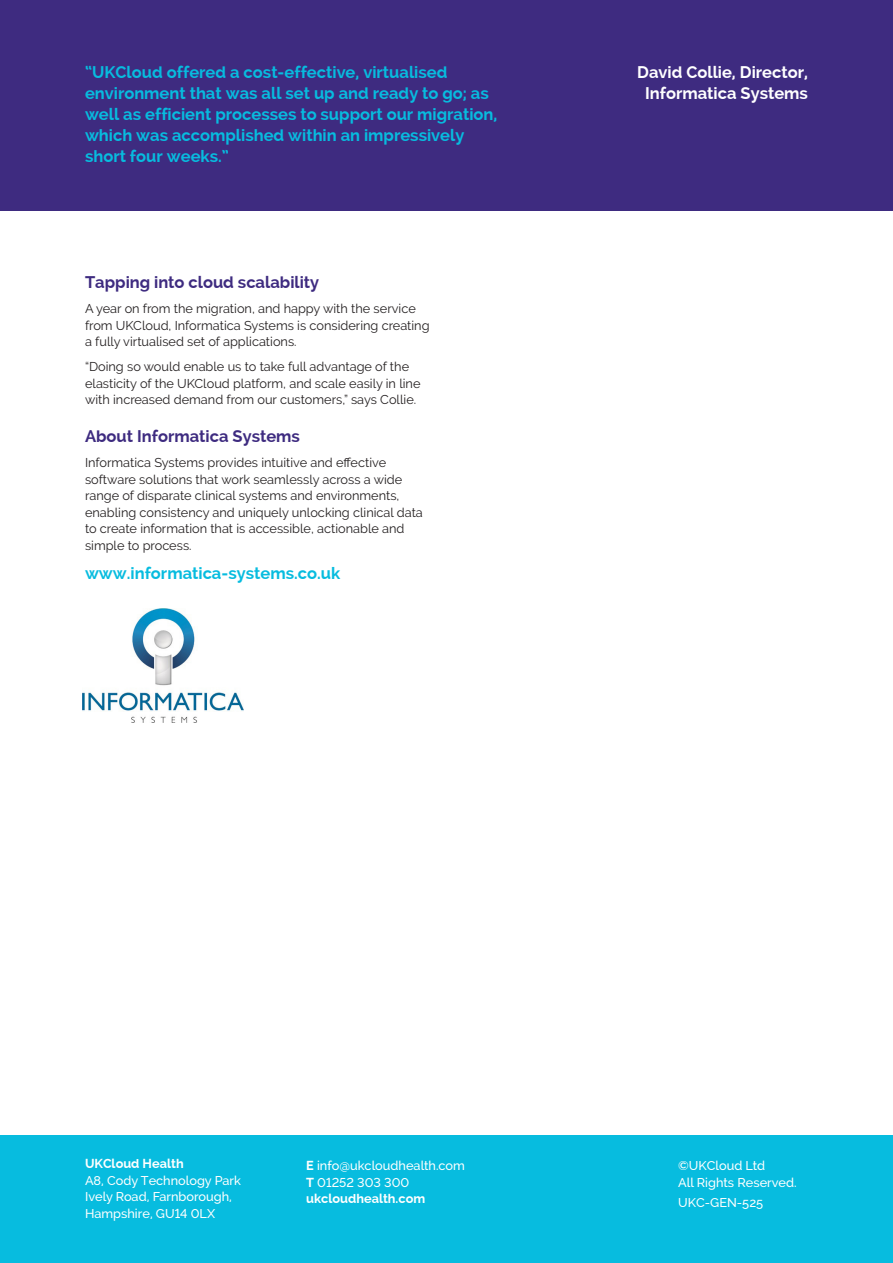
<style>
.page{position:relative;width:893px;height:1263px;background:#fff}
.page>*{position:absolute;margin:0;border:0;box-sizing:border-box;transform-origin:0 0}
.quote{font:700 16.5px/21px "Raleway";color:#07bcdf}
.Bold_text{font:700 16.5px "Raleway";color:#3e2b80}
.quote_name{font:700 16.5px/21px "Raleway";color:#fff;text-align:center}
.URL{font:700 16.5px "Raleway";color:#07bcdf}
.Body_text{font:12.75px/16.5px "Raleway";color:#231f20}
.address_text{font:500 12.75px/16.5px "Raleway";color:#fff}
.t1{font:700 12.75px "Raleway";color:#fff}
.s1{font-weight:700}
</style>
<div class="page">
<div style="left:0;top:0;width:893px;height:211px;background:#3e2b80"></div>
<div style="left:0;top:1135px;width:893px;height:128px;background:#07bcdf"></div>
<img style="left:82px;top:608px;width:161px;height:114px">
<p class="quote" style="left:85px;top:62px;width:414px">“UKCloud offered a cost-effective, virtualised environment that was all set up and ready to go; as well as efficient processes to support our migration, which was accomplished within an impressively short four weeks.”</p>
<p class="Bold_text" style="left:85px;top:273px;width:236px">Tapping into cloud scalability</p>
<p class="Body_text" style="left:85px;top:301px;width:346px">A year on from the migration, and happy with the service from UKCloud, Informatica Systems is considering creating a fully virtualised set of applications.</p>
<p class="Body_text" style="left:85px;top:359px;width:337px">“Doing so would enable us to take full advantage of the elasticity of the UKCloud platform, and scale easily in line with increased demand from our customers,” says Collie.</p>
<p class="Bold_text" style="left:85px;top:427px;width:216px">About Informatica Systems</p>
<p class="Body_text" style="left:85px;top:455px;width:339px">Informatica Systems provides intuitive and effective software solutions that work seamlessly across a wide range of disparate clinical systems and environments, enabling consistency and uniquely unlocking clinical data to create information that is accessible, actionable and simple to process.</p>
<p class="URL" style="left:85px;top:564px;width:257px">www.informatica-systems.co.uk</p>
<p class="quote_name" style="left:637px;top:62px;width:172px">David Collie, Director,<br>Informatica Systems</p>
<p class="t1" style="left:85px;top:1156px;width:100px">UKCloud Health</p>
<p class="address_text" style="left:85px;top:1172px;width:158px">A8, Cody Technology Park</p>
<p class="address_text" style="left:85px;top:1188px;width:148px">Ively Road, Farnborough,<br>Hampshire, GU14 0LX</p>
<p class="address_text" style="left:306px;top:1157px;width:160px"><span class="s1">E</span> info@ukcloudhealth.com</p>
<p class="address_text" style="left:306px;top:1174px;width:105px"><span class="s1">T</span> 01252 303 300</p>
<p class="t1" style="left:306px;top:1191px;width:121px">ukcloudhealth.com</p>
<p class="address_text" style="left:678px;top:1157px;width:120px">©UKCloud Ltd<br>All Rights Reserved.</p>
<p class="address_text" style="left:678px;top:1194px;width:87px">UKC-GEN-525</p>
</div>
